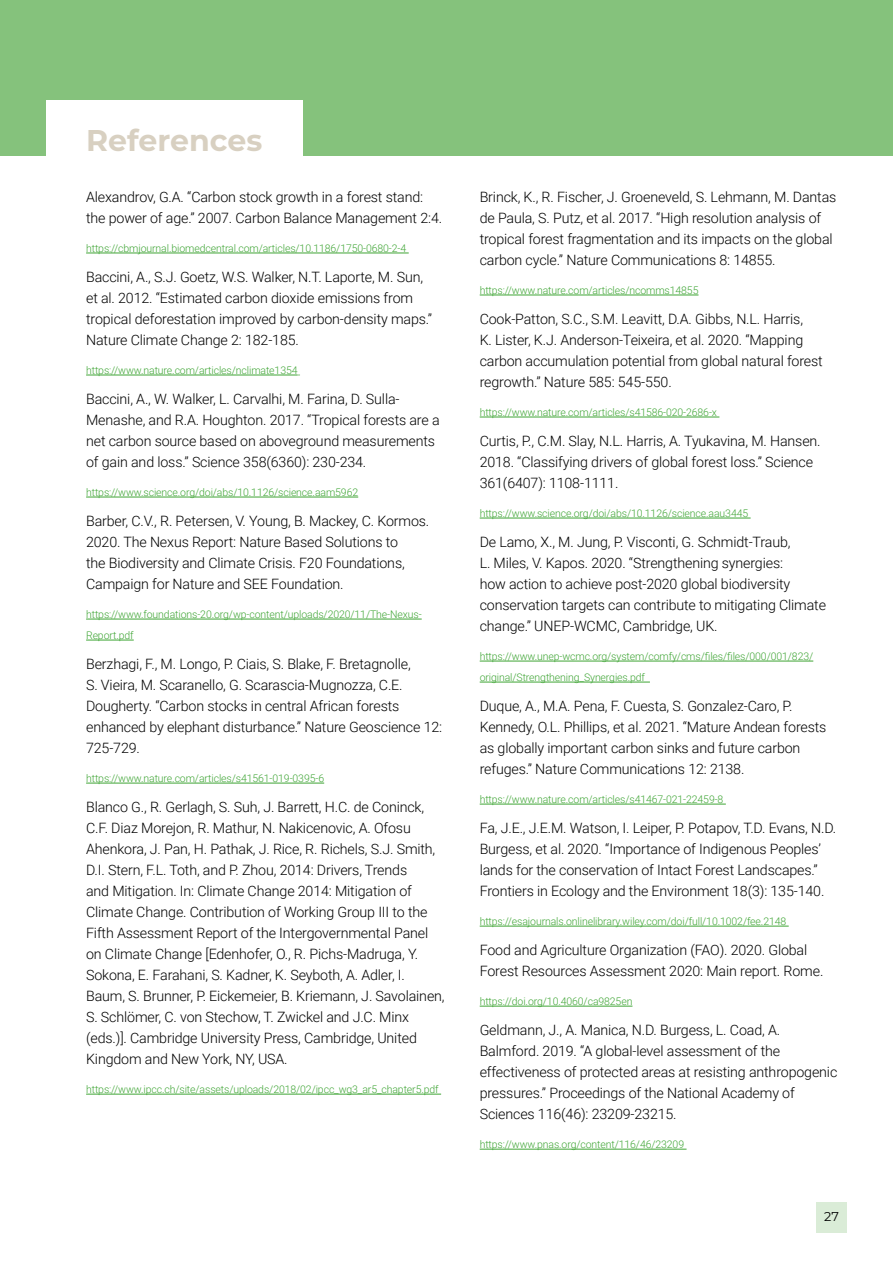
<style>
.page{position:relative;width:893px;height:1263px;background:#fff}
.page>*{position:absolute;margin:0;border:0;box-sizing:border-box;transform-origin:0 0}
.t1{font:700 30px "Montserrat";color:#d8d0c1}
.t2{font:300 14.25px/21px "Roboto";letter-spacing:-.01em;color:#000}
.t3{font:12.75px "Montserrat";color:#000}
.t4{font:300 10.5px/21px "Roboto";letter-spacing:-.01em;color:#3fa535}
</style>
<div class="page">
<div style="left:816px;top:1202px;width:30px;height:30px;background:#daecd7"></div>
<hr style="left:86px;top:253px;width:323px;height:1px;background:#3fa535">
<hr style="left:86px;top:375px;width:212px;height:1px;background:#3fa535">
<hr style="left:86px;top:497px;width:272px;height:1px;background:#3fa535">
<hr style="left:86px;top:619px;width:336px;height:1px;background:#3fa535">
<hr style="left:86px;top:640px;width:48px;height:1px;background:#3fa535">
<hr style="left:86px;top:783px;width:238px;height:1px;background:#3fa535">
<hr style="left:86px;top:1094px;width:355px;height:1px;background:#3fa535">
<div style="left:0;top:0;width:893px;height:156px;background:#85c27c"></div>
<div style="left:47px;top:100px;width:256px;height:65px;background:#fff"></div>
<hr style="left:480px;top:295px;width:218px;height:1px;background:#3fa535">
<hr style="left:480px;top:417px;width:239px;height:1px;background:#3fa535">
<hr style="left:480px;top:518px;width:271px;height:1px;background:#3fa535">
<hr style="left:480px;top:661px;width:333px;height:1px;background:#3fa535">
<hr style="left:480px;top:682px;width:170px;height:1px;background:#3fa535">
<hr style="left:480px;top:804px;width:246px;height:1px;background:#3fa535">
<hr style="left:480px;top:926px;width:309px;height:1px;background:#3fa535">
<hr style="left:480px;top:1006px;width:152px;height:1px;background:#3fa535">
<hr style="left:480px;top:1149px;width:207px;height:1px;background:#3fa535">
<h1 class="t1" style="left:86px;top:119px;width:178px">References</h1>
<p class="t2" style="left:86px;top:186px;width:358px">Alexandrov, G.A. “Carbon stock growth in a forest stand: the power of age.” 2007. Carbon Balance Management 2:4.</p>
<p class="t4" style="left:86px;top:238px;width:322px">https://cbmjournal.biomedcentral.com/articles/10.1186/1750-0680-2-4</p>
<p class="t2" style="left:86px;top:266px;width:348px">Baccini, A., S.J. Goetz, W.S. Walker, N.T. Laporte, M. Sun, et al. 2012. “Estimated carbon dioxide emissions from tropical deforestation improved by carbon-density maps.” Nature Climate Change 2: 182-185.</p>
<p class="t4" style="left:86px;top:360px;width:213px">https://www.nature.com/articles/nclimate1354</p>
<p class="t2" style="left:86px;top:388px;width:355px">Baccini, A., W. Walker, L. Carvalhi, M. Farina, D. Sulla-Menashe, and R.A. Houghton. 2017. “Tropical forests are a net carbon source based on aboveground measurements of gain and loss.” Science 358(6360): 230-234.</p>
<p class="t4" style="left:86px;top:482px;width:274px">https://www.science.org/doi/abs/10.1126/science.aam5962</p>
<p class="t2" style="left:86px;top:510px;width:345px">Barber, C.V., R. Petersen, V. Young, B. Mackey, C. Kormos.<br>2020. The Nexus Report: Nature Based Solutions to<br>the Biodiversity and Climate Crisis. F20 Foundations, Campaign for Nature and SEE Foundation.</p>
<p class="t4" style="left:86px;top:604px;width:337px">https://www.foundations-20.org/wp-content/uploads/2020/11/The-Nexus-<br>Report.pdf</p>
<p class="t2" style="left:86px;top:653px;width:358px">Berzhagi, F., M. Longo, P. Ciais, S. Blake, F. Bretagnolle,<br>S. Vieira, M. Scaranello, G. Scarascia-Mugnozza, C.E.<br>Dougherty. “Carbon stocks in central African forests enhanced by elephant disturbance.” Nature Geoscience 12:<br>725-729.</p>
<p class="t4" style="left:86px;top:768px;width:240px">https://www.nature.com/articles/s41561-019-0395-6</p>
<p class="t2" style="left:86px;top:796px;width:360px">Blanco G., R. Gerlagh, S. Suh, J. Barrett, H.C. de Coninck, C.F. Diaz Morejon, R. Mathur, N. Nakicenovic, A. Ofosu Ahenkora, J. Pan, H. Pathak, J. Rice, R. Richels, S.J. Smith, D.I. Stern, F.L. Toth, and P. Zhou, 2014: Drivers, Trends<br>and Mitigation. In: Climate Change 2014: Mitigation of Climate Change. Contribution of Working Group III to the Fifth Assessment Report of the Intergovernmental Panel on Climate Change [Edenhofer, O., R. Pichs-Madruga, Y.<br>Sokona, E. Farahani, S. Kadner, K. Seyboth, A. Adler, I.<br>Baum, S. Brunner, P. Eickemeier, B. Kriemann, J. Savolainen, S. Schlömer, C. von Stechow, T. Zwickel and J.C. Minx (eds.)]. Cambridge University Press, Cambridge, United Kingdom and New York, NY, USA.</p>
<p class="t4" style="left:86px;top:1079px;width:354px">https://www.ipcc.ch/site/assets/uploads/2018/02/ipcc_wg3_ar5_chapter5.pdf</p>
<p class="t2" style="left:480px;top:186px;width:358px">Brinck, K., R. Fischer, J. Groeneveld, S. Lehmann, M. Dantas de Paula, S. Putz, et al. 2017. “High resolution analysis of tropical forest fragmentation and its impacts on the global carbon cycle.” Nature Communications 8: 14855.</p>
<p class="t4" style="left:480px;top:280px;width:220px">https://www.nature.com/articles/ncomms14855</p>
<p class="t2" style="left:480px;top:308px;width:345px">Cook-Patton, S.C., S.M. Leavitt, D.A. Gibbs, N.L. Harris,<br>K. Lister, K.J. Anderson-Teixeira, et al. 2020. “Mapping carbon accumulation potential from global natural forest regrowth.” Nature 585: 545-550.</p>
<p class="t4" style="left:480px;top:402px;width:239px">https://www.nature.com/articles/s41586-020-2686-x</p>
<p class="t2" style="left:480px;top:430px;width:342px">Curtis, P., C.M. Slay, N.L. Harris, A. Tyukavina, M. Hansen.<br>2018. “Classifying drivers of global forest loss.” Science<br>361(6407): 1108-1111.</p>
<p class="t4" style="left:480px;top:503px;width:270px">https://www.science.org/doi/abs/10.1126/science.aau3445</p>
<p class="t2" style="left:480px;top:531px;width:348px">De Lamo, X., M. Jung, P. Visconti, G. Schmidt-Traub,<br>L. Miles, V. Kapos. 2020. “Strengthening synergies:<br>how action to achieve post-2020 global biodiversity conservation targets can contribute to mitigating Climate change.” UNEP-WCMC, Cambridge, UK.</p>
<p class="t4" style="left:480px;top:646px;width:335px">https://www.unep-wcmc.org/system/comfy/cms/files/files/000/001/823/ original/Strengthening_Synergies.pdf</p>
<p class="t2" style="left:480px;top:695px;width:348px">Duque, A., M.A. Pena, F. Cuesta, S. Gonzalez-Caro, P.<br>Kennedy, O.L. Phillips, et al. 2021. “Mature Andean forests as globally important carbon sinks and future carbon refuges.” Nature Communications 12: 2138.</p>
<p class="t4" style="left:480px;top:789px;width:245px">https://www.nature.com/articles/s41467-021-22459-8</p>
<p class="t2" style="left:480px;top:817px;width:358px">Fa, J.E., J.E.M. Watson, I. Leiper, P. Potapov, T.D. Evans, N.D.<br>Burgess, et al. 2020. “Importance of Indigenous Peoples’ lands for the conservation of Intact Forest Landscapes.” Frontiers in Ecology and the Environment 18(3): 135-140.</p>
<p class="t4" style="left:480px;top:911px;width:308px">https://esajournals.onlinelibrary.wiley.com/doi/full/10.1002/fee.2148</p>
<p class="t2" style="left:480px;top:939px;width:345px">Food and Agriculture Organization (FAO). 2020. Global<br>Forest Resources Assessment 2020: Main report. Rome.</p>
<p class="t4" style="left:480px;top:991px;width:154px">https://doi.org/10.4060/ca9825en</p>
<p class="t2" style="left:480px;top:1019px;width:359px">Geldmann, J., A. Manica, N.D. Burgess, L. Coad, A.<br>Balmford. 2019. “A global-level assessment of the effectiveness of protected areas at resisting anthropogenic pressures.” Proceedings of the National Academy of Sciences 116(46): 23209-23215.</p>
<p class="t4" style="left:480px;top:1134px;width:206px">https://www.pnas.org/content/116/46/23209</p>
<p class="t3" style="left:824px;top:1208px;width:16px">27</p>
</div>
